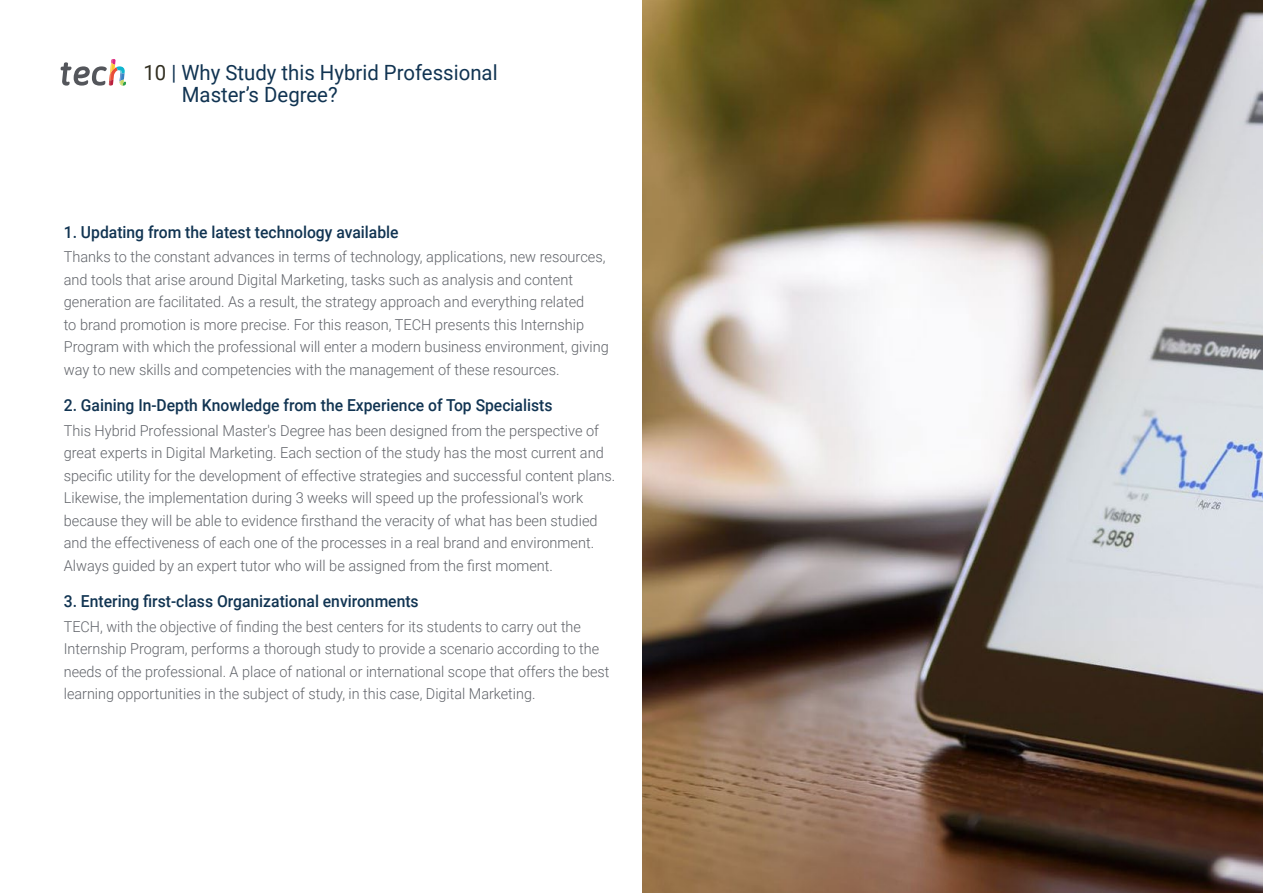
<style>
.page{position:relative;width:1263px;height:893px;background:#fff}
.page>*{position:absolute;margin:0;border:0;box-sizing:border-box;transform-origin:0 0}
.t1{font:21px/22.5px "Roboto";color:#113452}
.t2{font:500 16.5px "Roboto";color:#113452;scale:.95 1}
.t3{font:300 15px/22.5px "Roboto";color:#61646a}
.t4{font:300 15px/22.5px "Roboto";color:#61646a;scale:.96 1}
.s1{color:#312e20}
</style>
<div class="page">
<svg style="left:61px;top:59px;width:65px;height:27px"></svg>
<img style="left:642px;top:0;width:621px;height:893px">
<h1 class="t1" style="left:182px;top:60px;width:317px;text-indent:-38px"><span class="s1">10</span> | Why Study this Hybrid Professional<br>Master’s Degree?</h1>
<p class="t2" style="left:64px;top:220px;width:354px">1. Updating from the latest technology available</p>
<p class="t3" style="left:64px;top:245px;width:546px">Thanks to the constant advances in terms of technology, applications, new resources, and tools that arise around Digital Marketing, tasks such as analysis and content generation are facilitated. As a result, the strategy approach and everything related<br>to brand promotion is more precise. For this reason, TECH presents this Internship Program with which the professional will enter a modern business environment, giving way to new skills and competencies with the management of these resources.</p>
<p class="t2" style="left:64px;top:394px;width:516px">2. Gaining In-Depth Knowledge from the Experience of Top Specialists</p>
<p class="t3" style="left:64px;top:419px;width:553px">This Hybrid Professional Master's Degree has been designed from the perspective of great experts in Digital Marketing. Each section of the study has the most current and specific utility for the development of effective strategies and successful content plans.<br>Likewise, the implementation during 3 weeks will speed up the professional's work because they will be able to evidence firsthand the veracity of what has been studied and the effectiveness of each one of the processes in a real brand and environment.<br>Always guided by an expert tutor who will be assigned from the first moment.</p>
<p class="t2" style="left:64px;top:590px;width:375px">3. Entering first-class Organizational environments</p>
<p class="t4" style="left:64px;top:614px;width:570px">TECH, with the objective of finding the best centers for its students to carry out the Internship Program, performs a thorough study to provide a scenario according to the needs of the professional. A place of national or international scope that offers the best learning opportunities in the subject of study, in this case, Digital Marketing.</p>
</div>
